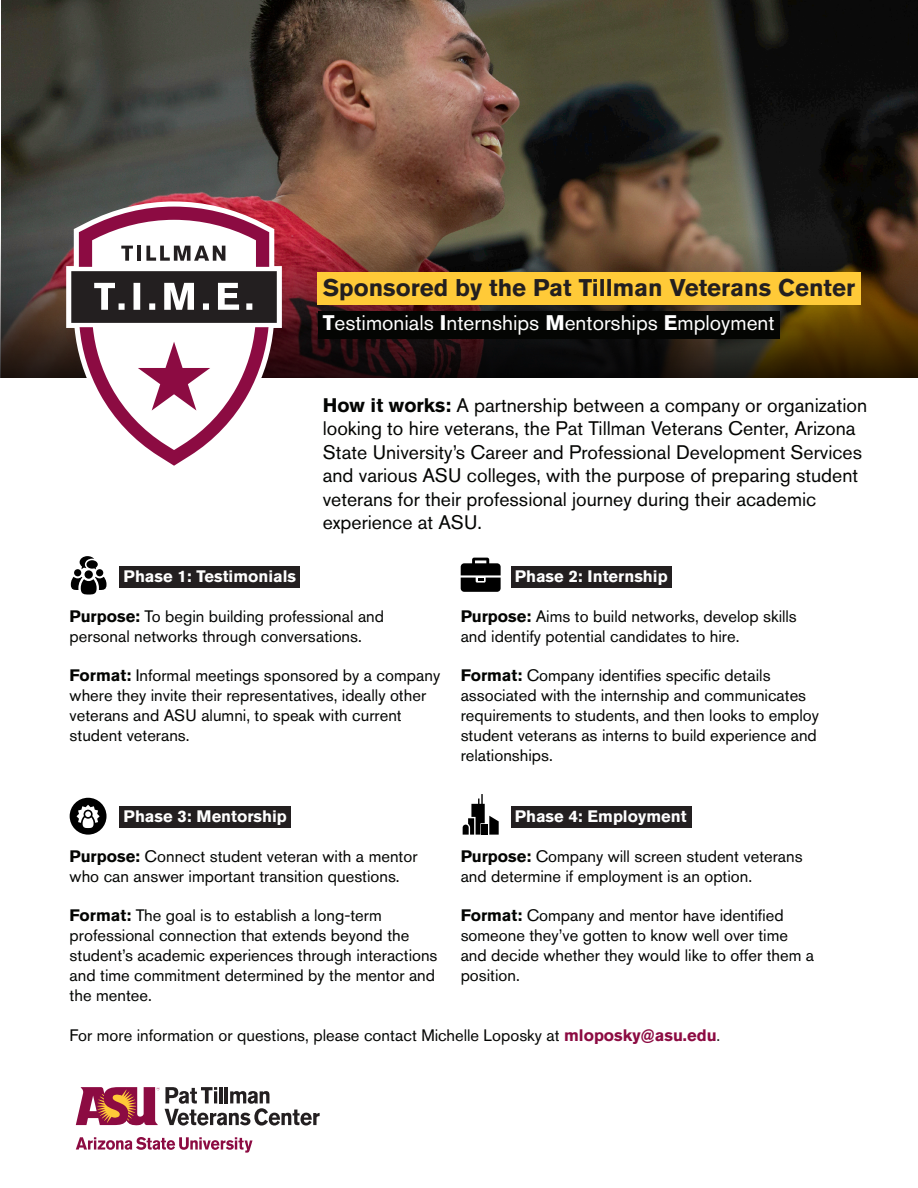
<style>
.page{position:relative;width:918px;height:1188px;background:#fff}
.page>*{position:absolute;margin:0;border:0;box-sizing:border-box;transform-origin:0 0}
.t1{font:700 24px "Akzidenz Grotesk Std";color:#231f20}
.t2{font:21px "Akzidenz Grotesk Std";color:#fff}
.t3{font:19.5px/23.4px "Akzidenz Grotesk Std";color:#040503}
.t4{font:16.5px/19.8px "Akzidenz Grotesk Std";color:#040503}
.t5{font:700 16.5px "Akzidenz Grotesk Std";color:#fff}
.s1{font-weight:700}
.s2{font-weight:700;color:#8c0b42}
.s3{color:#231f20}
</style>
<div class="page">
<div style="left:119px;top:566px;width:181px;height:21px;background:#231f20"></div>
<div style="left:119px;top:807px;width:171px;height:21px;background:#231f20"></div>
<div style="left:511px;top:807px;width:181px;height:21px;background:#231f20"></div>
<div style="left:511px;top:566px;width:161px;height:21px;background:#231f20"></div>
<img style="left:2px;top:1px;width:915px;height:88px">
<img style="left:0;top:89px;width:917px;height:288px">
<div style="left:318px;top:312px;width:461px;height:27px;background:#040503"></div>
<div style="left:318px;top:272px;width:543px;height:33px;background:#ffca38"></div>
<svg style="left:66px;top:201px;width:216px;height:177px"></svg>
<svg style="left:71px;top:207px;width:206px;height:259px"></svg>
<svg style="left:76px;top:1137px;width:177px;height:16px"></svg>
<svg style="left:76px;top:1087px;width:244px;height:39px"></svg>
<div style="left:85px;top:570px;width:8px;height:9px;background:#000;border-radius:50%"></div>
<div style="left:96px;top:569px;width:7px;height:7px;background:#000;border-radius:50%"></div>
<div style="left:74px;top:569px;width:7px;height:7px;background:#000;border-radius:50%"></div>
<svg style="left:71px;top:577px;width:36px;height:18px"></svg>
<svg style="left:80px;top:556px;width:18px;height:13px"></svg>
<svg style="left:461px;top:558px;width:40px;height:34px"></svg>
<svg style="left:70px;top:798px;width:37px;height:37px"></svg>
<svg style="left:463px;top:794px;width:36px;height:41px"></svg>
<p class="t1" style="left:323px;top:273px;width:534px">Sponsored by the Pat Tillman Veterans Center</p>
<p class="t2" style="left:323px;top:311px;width:453px"><span class="s1">T</span>estimonials <span class="s1">I</span>nternships <span class="s1">M</span>entorships <span class="s1">E</span>mployment</p>
<p class="t3" style="left:323px;top:393px;width:546px"><span class="s1">How it works:</span> A partnership between a company or organization looking to hire veterans, the Pat Tillman Veterans Center, Arizona State University’s Career and Professional Development Services and various ASU colleges, with the purpose of preparing student veterans for their professional journey during their academic experience at ASU.</p>
<p class="t5" style="left:124px;top:567px;width:174px">Phase 1: Testimonials</p>
<p class="t4" style="left:70px;top:606px;width:316px"><span class="s1">Purpose:</span> To begin building professional and personal networks through conversations.</p>
<p class="t4" style="left:70px;top:666px;width:372px"><span class="s1">Format:</span> Informal meetings sponsored by a company where they invite their representatives, ideally other veterans and ASU alumni, to speak with current student veterans.</p>
<p class="t5" style="left:124px;top:807px;width:165px">Phase 3: Mentorship</p>
<p class="t4" style="left:70px;top:846px;width:349px"><span class="s1">Purpose:</span> Connect student veteran with a mentor who can answer important transition questions.</p>
<p class="t4" style="left:70px;top:906px;width:369px"><span class="s1">Format:</span> The goal is to establish a long-term professional connection that extends beyond the student’s academic experiences through interactions and time commitment determined by the mentor and the mentee.</p>
<p class="t5" style="left:515px;top:567px;width:154px">Phase 2: Internship</p>
<p class="t4" style="left:461px;top:606px;width:338px"><span class="s1">Purpose:</span> Aims to build networks, develop skills and identify potential candidates to hire.</p>
<p class="t4" style="left:461px;top:666px;width:360px"><span class="s1">Format:</span> Company identifies specific details associated with the internship and communicates requirements to students, and then looks to employ student veterans as interns to build experience and relationships.</p>
<p class="t5" style="left:515px;top:807px;width:173px">Phase 4: Employment</p>
<p class="t4" style="left:461px;top:846px;width:343px"><span class="s1">Purpose:</span> Company will screen student veterans and determine if employment is an option.</p>
<p class="t4" style="left:461px;top:906px;width:355px"><span class="s1">Format:</span> Company and mentor have identified someone they’ve gotten to know well over time and decide whether they would like to offer them a position.</p>
<p class="t4" style="left:70px;top:1025px;width:652px">For more information or questions, please contact Michelle Loposky at <span class="s2">mloposky@asu.edu</span><span class="s3">.</span></p>
</div>
